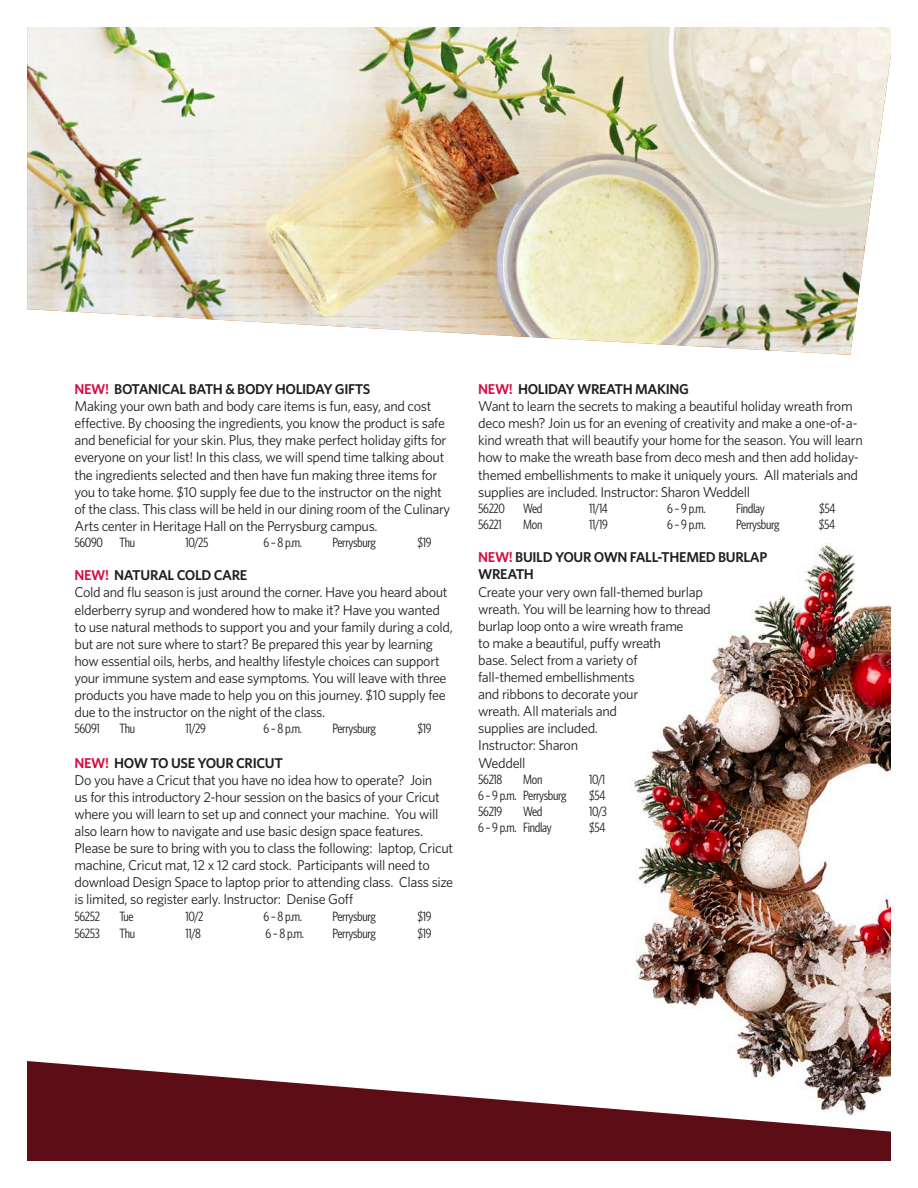
<style>
.page{position:relative;width:918px;height:1188px;background:#fff}
.page>*{position:absolute;margin:0;border:0;box-sizing:border-box;transform-origin:0 0}
._6_29_15_TABS_2{font:14.25px/17.1px "Whitney";letter-spacing:-.025em;color:#231f20}
._6_29_15_TABS_2-2{font:600 14.25px/17.1px "Whitney";letter-spacing:-.025em;color:#231f20}
._6_29_15_TABS_2-3{font:13.5px "Whitney Condensed";letter-spacing:-.025em;color:#231f20}
.s1{color:#d20d44}
</style>
<div class="page">
<img style="left:634px;top:544px;width:257px;height:516px">
<img style="left:27px;top:27px;width:864px;height:328px">
<svg style="left:27px;top:1060px;width:864px;height:101px;fill:#5d0d16"></svg>
<p class="_6_29_15_TABS_2-2" style="left:75px;top:380px;width:297px"><span class="s1">NEW!</span> BOTANICAL BATH &amp; BODY HOLIDAY GIFTS</p>
<p class="_6_29_15_TABS_2" style="left:75px;top:397px;width:377px">Making your own bath and body care items is fun, easy, and cost effective. By choosing the ingredients, you know the product is safe and beneficial for your skin. Plus, they make perfect holiday gifts for everyone on your list! In this class, we will spend time talking about the ingredients selected and then have fun making three items for you to take home. $10 supply fee due to the instructor on the night of the class. This class will be held in our dining room of the Culinary Arts center in Heritage Hall on the Perrysburg campus.</p>
<p class="_6_29_15_TABS_2-3" style="left:75px;top:534px;width:62px">56090 Thu</p>
<p class="_6_29_15_TABS_2-3" style="left:186px;top:534px;width:24px">10/25</p>
<p class="_6_29_15_TABS_2-3" style="left:264px;top:534px;width:40px">6 – 8 p.m.</p>
<p class="_6_29_15_TABS_2-3" style="left:333px;top:534px;width:45px">Perrysburg</p>
<p class="_6_29_15_TABS_2-3" style="left:417px;top:534px;width:16px">$19</p>
<p class="_6_29_15_TABS_2-2" style="left:75px;top:567px;width:174px"><span class="s1">NEW!</span> NATURAL COLD CARE</p>
<p class="_6_29_15_TABS_2" style="left:75px;top:584px;width:380px">Cold and flu season is just around the corner. Have you heard about elderberry syrup and wondered how to make it? Have you wanted to use natural methods to support you and your family during a cold, but are not sure where to start? Be prepared this year by learning how essential oils, herbs, and healthy lifestyle choices can support your immune system and ease symptoms. You will leave with three products you have made to help you on this journey. $10 supply fee due to the instructor on the night of the class.</p>
<p class="_6_29_15_TABS_2-3" style="left:75px;top:721px;width:27px">56091</p>
<p class="_6_29_15_TABS_2-3" style="left:120px;top:721px;width:17px">Thu</p>
<p class="_6_29_15_TABS_2-3" style="left:186px;top:721px;width:22px">11/29</p>
<p class="_6_29_15_TABS_2-3" style="left:264px;top:721px;width:40px">6 – 8 p.m.</p>
<p class="_6_29_15_TABS_2-3" style="left:333px;top:721px;width:45px">Perrysburg</p>
<p class="_6_29_15_TABS_2-3" style="left:417px;top:721px;width:16px">$19</p>
<p class="_6_29_15_TABS_2-2" style="left:75px;top:754px;width:210px"><span class="s1">NEW!</span> HOW TO USE YOUR CRICUT</p>
<p class="_6_29_15_TABS_2" style="left:75px;top:771px;width:380px">Do you have a Cricut that you have no idea how to operate? Join<br>us for this introductory 2-hour session on the basics of your Cricut where you will learn to set up and connect your machine. You will also learn how to navigate and use basic design space features.<br>Please be sure to bring with you to class the following: laptop, Cricut machine, Cricut mat, 12 x 12 card stock. Participants will need to download Design Space to laptop prior to attending class. Class size is limited, so register early. Instructor: Denise Goff</p>
<p class="_6_29_15_TABS_2-3" style="left:75px;top:908px;width:27px">56252</p>
<p class="_6_29_15_TABS_2-3" style="left:120px;top:908px;width:16px">Tue</p>
<p class="_6_29_15_TABS_2-3" style="left:186px;top:908px;width:19px">10/2</p>
<p class="_6_29_15_TABS_2-3" style="left:264px;top:908px;width:40px">6 – 8 p.m.</p>
<p class="_6_29_15_TABS_2-3" style="left:333px;top:908px;width:45px">Perrysburg</p>
<p class="_6_29_15_TABS_2-3" style="left:417px;top:908px;width:16px">$19</p>
<p class="_6_29_15_TABS_2-3" style="left:75px;top:925px;width:27px">56253</p>
<p class="_6_29_15_TABS_2-3" style="left:120px;top:925px;width:17px">Thu</p>
<p class="_6_29_15_TABS_2-3" style="left:186px;top:925px;width:17px">11/8</p>
<p class="_6_29_15_TABS_2-3" style="left:266px;top:925px;width:40px">6 – 8 p.m.</p>
<p class="_6_29_15_TABS_2-3" style="left:333px;top:925px;width:45px">Perrysburg</p>
<p class="_6_29_15_TABS_2-3" style="left:417px;top:925px;width:16px">$19</p>
<p class="_6_29_15_TABS_2-2" style="left:478px;top:380px;width:212px"><span class="s1">NEW!</span> HOLIDAY WREATH MAKING</p>
<p class="_6_29_15_TABS_2" style="left:478px;top:397px;width:386px">Want to learn the secrets to making a beautiful holiday wreath from deco mesh? Join us for an evening of creativity and make a one-of-a&shy;kind wreath that will beautify your home for the season. You will learn how to make the wreath base from deco mesh and then add holiday&shy;themed embellishments to make it uniquely yours. All materials and supplies are included. Instructor: Sharon Weddell</p>
<p class="_6_29_15_TABS_2-3" style="left:478px;top:500px;width:28px">56220</p>
<p class="_6_29_15_TABS_2-3" style="left:523px;top:500px;width:21px">Wed</p>
<p class="_6_29_15_TABS_2-3" style="left:589px;top:500px;width:20px">11/14</p>
<p class="_6_29_15_TABS_2-3" style="left:667px;top:500px;width:40px">6 – 9 p.m.</p>
<p class="_6_29_15_TABS_2-3" style="left:736px;top:500px;width:30px">Findlay</p>
<p class="_6_29_15_TABS_2-3" style="left:819px;top:500px;width:18px">$54</p>
<p class="_6_29_15_TABS_2-3" style="left:478px;top:516px;width:25px">56221</p>
<p class="_6_29_15_TABS_2-3" style="left:523px;top:516px;width:21px">Mon</p>
<p class="_6_29_15_TABS_2-3" style="left:589px;top:516px;width:20px">11/19</p>
<p class="_6_29_15_TABS_2-3" style="left:667px;top:516px;width:40px">6 – 9 p.m.</p>
<p class="_6_29_15_TABS_2-3" style="left:736px;top:516px;width:45px">Perrysburg</p>
<p class="_6_29_15_TABS_2-3" style="left:819px;top:516px;width:18px">$54</p>
<p class="_6_29_15_TABS_2-2" style="left:478px;top:549px;width:291px"><span class="s1">NEW!</span> BUILD YOUR OWN FALL-THEMED BURLAP<br>WREATH</p>
<p class="_6_29_15_TABS_2" style="left:478px;top:583px;width:234px">Create your very own fall-themed burlap wreath. You will be learning how to thread burlap loop onto a wire wreath frame<br>to make a beautiful, puffy wreath<br>base. Select from a variety of<br>fall-themed embellishments<br>and ribbons to decorate your<br>wreath. All materials and<br>supplies are included.<br>Instructor: Sharon<br>Weddell</p>
<p class="_6_29_15_TABS_2-3" style="left:478px;top:771px;width:26px">56218</p>
<p class="_6_29_15_TABS_2-3" style="left:523px;top:771px;width:21px">Mon</p>
<p class="_6_29_15_TABS_2-3" style="left:589px;top:771px;width:18px">10/1</p>
<p class="_6_29_15_TABS_2-3" style="left:478px;top:787px;width:90px">6 – 9 p.m. Perrysburg</p>
<p class="_6_29_15_TABS_2-3" style="left:589px;top:787px;width:18px">$54</p>
<p class="_6_29_15_TABS_2-3" style="left:478px;top:803px;width:26px">56219</p>
<p class="_6_29_15_TABS_2-3" style="left:523px;top:803px;width:21px">Wed</p>
<p class="_6_29_15_TABS_2-3" style="left:589px;top:803px;width:19px">10/3</p>
<p class="_6_29_15_TABS_2-3" style="left:478px;top:820px;width:75px">6 – 9 p.m. Findlay</p>
<p class="_6_29_15_TABS_2-3" style="left:589px;top:820px;width:18px">$54</p>
</div>
